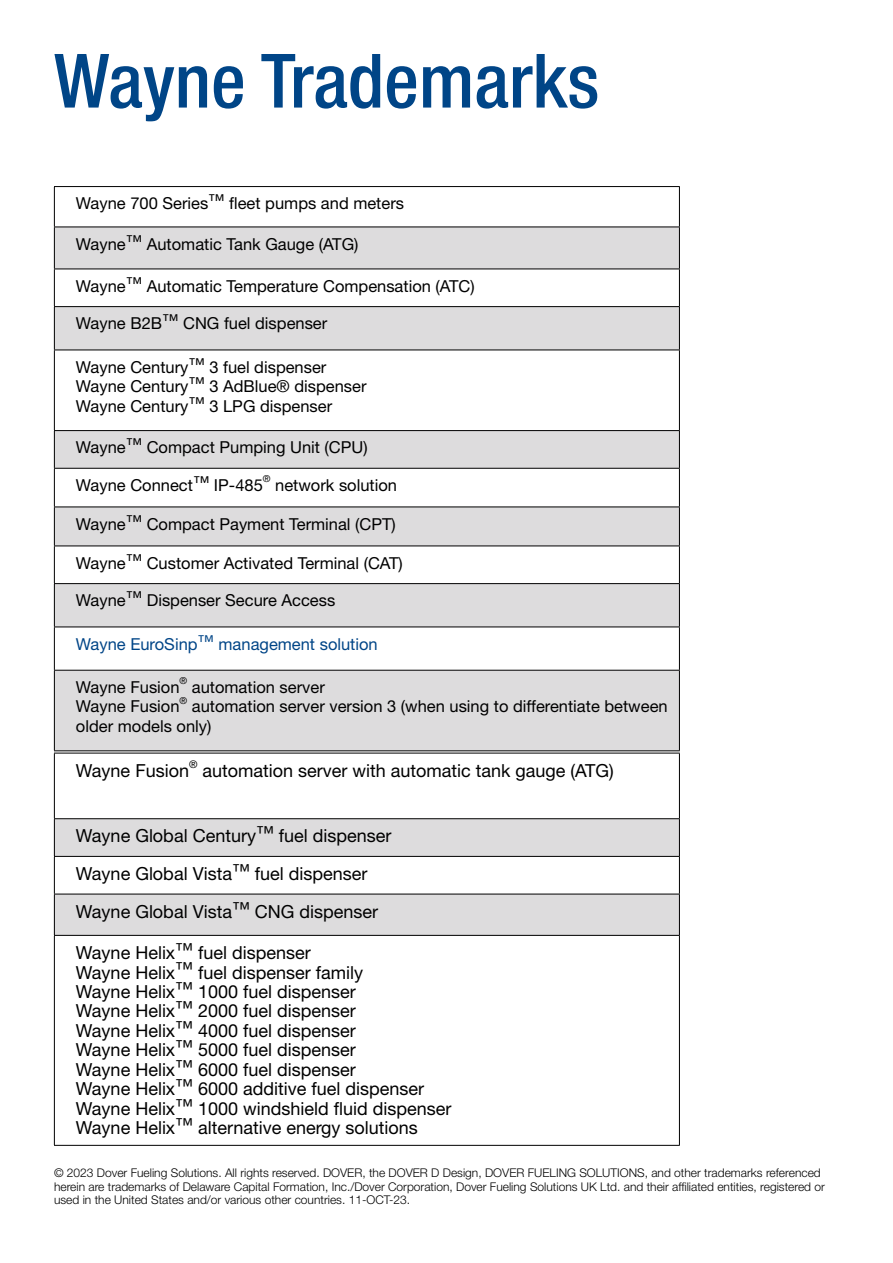
<style>
.page{position:relative;width:893px;height:1263px;background:#fff}
.page>*{position:absolute;margin:0;border:0;box-sizing:border-box;transform-origin:0 0}
.t1{font:500 condensed 75px "Helvetica Neue LT Pro";color:#004587}
.t2{font:18px/19.5px "Helvetica Neue LT Std";color:#000}
.t3{font:16.5px/19.5px "Helvetica Neue LT Std";color:#000}
.t4{font:16.5px "Helvetica Neue LT Std";color:#004587}
.t5{font:300 12px/13.5px "Helvetica Neue LT Std";color:#000}
.t6{font:10.5px "Helvetica Neue LT Std";color:#000}
.t7{font:9.6px "Helvetica Neue LT Std";color:#000}
</style>
<div class="page">
<svg style="left:55px;top:187px;width:624px;height:40px"></svg>
<svg style="left:55px;top:228px;width:624px;height:522px;fill:#dddcdd"></svg>
<div style="left:54px;top:546px;width:625px;height:38px;background:#fff"></div>
<hr style="left:54px;top:186px;width:626px;height:1px;background:#000">
<hr style="left:54px;top:187px;width:1px;height:40px;background:#000">
<hr style="left:679px;top:187px;width:1px;height:40px;background:#000">
<hr style="left:54px;top:227px;width:626px;height:1px;background:#000">
<hr style="left:54px;top:227px;width:1px;height:42px;background:#000">
<hr style="left:679px;top:227px;width:1px;height:42px;background:#000">
<hr style="left:54px;top:269px;width:626px;height:1px;background:#000">
<hr style="left:54px;top:269px;width:1px;height:37px;background:#000">
<hr style="left:679px;top:269px;width:1px;height:37px;background:#000">
<hr style="left:54px;top:306px;width:626px;height:1px;background:#000">
<hr style="left:54px;top:307px;width:1px;height:43px;background:#000">
<hr style="left:679px;top:307px;width:1px;height:43px;background:#000">
<hr style="left:54px;top:350px;width:626px;height:1px;background:#000">
<hr style="left:54px;top:350px;width:1px;height:80px;background:#000">
<hr style="left:679px;top:350px;width:1px;height:80px;background:#000">
<hr style="left:54px;top:430px;width:626px;height:1px;background:#000">
<hr style="left:54px;top:431px;width:1px;height:37px;background:#000">
<hr style="left:679px;top:431px;width:1px;height:37px;background:#000">
<hr style="left:54px;top:468px;width:626px;height:1px;background:#000">
<hr style="left:54px;top:469px;width:1px;height:37px;background:#000">
<hr style="left:679px;top:469px;width:1px;height:37px;background:#000">
<hr style="left:54px;top:506px;width:626px;height:1px;background:#000">
<hr style="left:54px;top:507px;width:1px;height:38px;background:#000">
<hr style="left:679px;top:507px;width:1px;height:38px;background:#000">
<hr style="left:54px;top:545px;width:626px;height:1px;background:#000">
<hr style="left:54px;top:546px;width:1px;height:37px;background:#000">
<hr style="left:679px;top:546px;width:1px;height:37px;background:#000">
<hr style="left:54px;top:583px;width:626px;height:1px;background:#000">
<hr style="left:54px;top:584px;width:1px;height:42px;background:#000">
<hr style="left:679px;top:584px;width:1px;height:42px;background:#000">
<hr style="left:54px;top:626px;width:626px;height:1px;background:#000">
<hr style="left:54px;top:627px;width:1px;height:43px;background:#000">
<hr style="left:679px;top:627px;width:1px;height:43px;background:#000">
<hr style="left:54px;top:670px;width:626px;height:1px;background:#000">
<hr style="left:54px;top:671px;width:1px;height:79px;background:#000">
<hr style="left:679px;top:671px;width:1px;height:79px;background:#000">
<hr style="left:54px;top:750px;width:626px;height:1px;background:#000">
<div style="left:54px;top:819px;width:625px;height:37px;background:#dddcdd"></div>
<svg style="left:55px;top:857px;width:624px;height:288px"></svg>
<div style="left:54px;top:894px;width:625px;height:41px;background:#dddcdd"></div>
<hr style="left:54px;top:753px;width:626px;height:1px;background:#000">
<hr style="left:54px;top:753px;width:1px;height:65px;background:#000">
<hr style="left:679px;top:753px;width:1px;height:65px;background:#000">
<hr style="left:54px;top:818px;width:626px;height:1px;background:#000">
<hr style="left:54px;top:819px;width:1px;height:37px;background:#000">
<hr style="left:679px;top:819px;width:1px;height:37px;background:#000">
<hr style="left:54px;top:856px;width:626px;height:1px;background:#000">
<hr style="left:54px;top:857px;width:1px;height:37px;background:#000">
<hr style="left:679px;top:857px;width:1px;height:37px;background:#000">
<hr style="left:54px;top:894px;width:626px;height:1px;background:#000">
<hr style="left:54px;top:894px;width:1px;height:41px;background:#000">
<hr style="left:679px;top:894px;width:1px;height:41px;background:#000">
<hr style="left:54px;top:935px;width:626px;height:1px;background:#000">
<hr style="left:54px;top:936px;width:1px;height:209px;background:#000">
<hr style="left:679px;top:936px;width:1px;height:209px;background:#000">
<hr style="left:54px;top:1145px;width:626px;height:1px;background:#000">
<h1 class="t1" style="left:54px;top:36px;width:547px">Wayne Trademarks</h1>
<p class="t3" style="left:76px;top:193px;width:330px">Wayne 700 Series™ fleet pumps and meters</p>
<p class="t3" style="left:76px;top:234px;width:284px">Wayne™ Automatic Tank Gauge (ATG)</p>
<p class="t3" style="left:76px;top:276px;width:400px">Wayne™ Automatic Temperature Compensation (ATC)</p>
<p class="t3" style="left:76px;top:313px;width:253px">Wayne B2B™ CNG fuel dispenser</p>
<p class="t3" style="left:76px;top:357px;width:292px">Wayne Century™ 3 fuel dispenser<br>Wayne Century™ 3 AdBlue® dispenser<br>Wayne Century™ 3 LPG dispenser</p>
<p class="t3" style="left:76px;top:437px;width:293px">Wayne™ Compact Pumping Unit (CPU)</p>
<p class="t3" style="left:76px;top:475px;width:188px">Wayne Connect™ IP-485</p>
<p class="t7" style="left:263px;top:473px;width:9px">®</p>
<p class="t3" style="left:275px;top:475px;width:123px">network solution</p>
<p class="t3" style="left:76px;top:514px;width:321px">Wayne™ Compact Payment Terminal (CPT)</p>
<p class="t3" style="left:76px;top:553px;width:328px">Wayne™ Customer Activated Terminal (CAT)</p>
<p class="t3" style="left:76px;top:590px;width:261px">Wayne™ Dispenser Secure Access</p>
<p class="t4" style="left:76px;top:634px;width:303px">Wayne EuroSinp™ management solution</p>
<p class="t3" style="left:76px;top:677px;width:105px">Wayne Fusion</p>
<p class="t7" style="left:180px;top:675px;width:9px">®</p>
<p class="t3" style="left:192px;top:677px;width:134px">automation server</p>
<p class="t7" style="left:180px;top:695px;width:9px">®</p>
<p class="t3" style="left:76px;top:696px;width:593px;text-indent:116px">automation server version 3 (when using to differentiate between older models only)</p>
<p class="t3" style="left:76px;top:696px;width:105px">Wayne Fusion</p>
<p class="t2" style="left:76px;top:760px;width:115px">Wayne Fusion</p>
<p class="t6" style="left:189px;top:758px;width:10px">®</p>
<p class="t2" style="left:202px;top:760px;width:413px">automation server with automatic tank gauge (ATG)</p>
<p class="t2" style="left:76px;top:817px;width:317px;line-height:37.7px">Wayne Global Century™ fuel dispenser<br>Wayne Global Vista™ fuel dispenser<br>Wayne Global Vista™ CNG dispenser</p>
<p class="t2" style="left:76px;top:942px;width:377px">Wayne Helix™ fuel dispenser<br>Wayne Helix™ fuel dispenser family<br>Wayne Helix™ 1000 fuel dispenser<br>Wayne Helix™ 2000 fuel dispenser<br>Wayne Helix™ 4000 fuel dispenser<br>Wayne Helix™ 5000 fuel dispenser<br>Wayne Helix™ 6000 fuel dispenser<br>Wayne Helix™ 6000 additive fuel dispenser Wayne Helix™ 1000 windshield fluid dispenser Wayne Helix™ alternative energy solutions</p>
<p class="t5" style="left:54px;top:1166px;width:772px">© 2023 Dover Fueling Solutions. All rights reserved. DOVER, the DOVER D Design, DOVER FUELING SOLUTIONS, and other trademarks referenced herein are trademarks of Delaware Capital Formation, Inc./Dover Corporation, Dover Fueling Solutions UK Ltd. and their affiliated entities, registered or used in the United States and/or various other countries. 11-OCT-23.</p>
</div>
